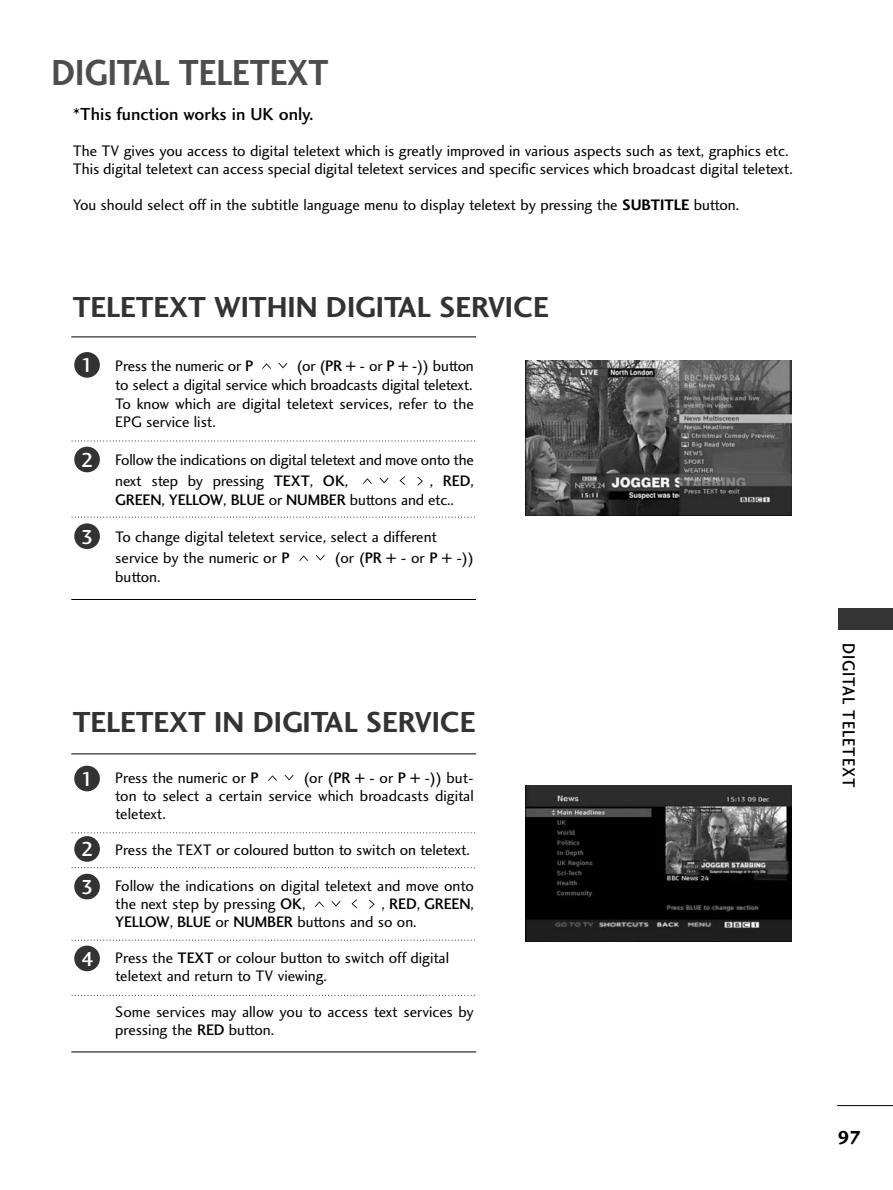
<style>
.page{position:relative;width:893px;height:1190px;background:#fff}
.page>*{position:absolute;margin:0;border:0;box-sizing:border-box;transform-origin:0 0}
.t1{font:37.5px "Charlotte Sans Bold Plain";color:#4d4d4d;scale:.9 1}
.t2{font:30px "Charlotte Sans Bold Plain";color:#333}
.t3{font:21px/37.7px "Charlotte Sans Medium Plain";color:#fff}
.t4{font:19.5px "Charlotte Sans Bold Plain";color:#000}
.t5{font:18px "Charlotte Sans Medium Plain";color:#000}
.t6{font:18px "Charlotte Sans Medium Plain";letter-spacing:.06em;color:#000;scale:.9 1}
.t7{font:15.75px/18px "Charlotte Sans Book Plain";color:#000}
.t8{font:15.75px/18.9px "Charlotte Sans Medium Plain";letter-spacing:-.015em;color:#000}
.s1{font-family:"Charlotte Sans Bold Plain"}
.s2{font-family:"Charlotte Sans Medium Plain"}
.s3{font-family:"Charlotte Sans Book Plain"}
</style>
<div class="page">
<hr style="left:837px;top:1105px;width:55px;height:1px;background:#000">
<div style="left:838px;top:608px;width:54px;height:21px;background:#333"></div>
<svg style="left:316px;top:555px;width:9px;height:5px"></svg>
<svg style="left:299px;top:555px;width:9px;height:6px"></svg>
<svg style="left:417px;top:477px;width:6px;height:8px"></svg>
<svg style="left:399px;top:476px;width:6px;height:9px"></svg>
<svg style="left:379px;top:477px;width:9px;height:6px"></svg>
<svg style="left:363px;top:478px;width:9px;height:6px"></svg>
<svg style="left:278px;top:363px;width:9px;height:5px"></svg>
<svg style="left:262px;top:363px;width:9px;height:6px"></svg>
<svg style="left:369px;top:900px;width:6px;height:8px"></svg>
<svg style="left:351px;top:899px;width:6px;height:9px"></svg>
<svg style="left:331px;top:901px;width:9px;height:5px"></svg>
<svg style="left:315px;top:901px;width:9px;height:6px"></svg>
<svg style="left:284px;top:774px;width:9px;height:6px"></svg>
<svg style="left:268px;top:775px;width:9px;height:6px"></svg>
<img style="left:526px;top:360px;width:265px;height:155px">
<img style="left:526px;top:785px;width:265px;height:156px">
<div style="left:74px;top:352px;width:26px;height:26px;background:#333;border-radius:50%"></div>
<div style="left:74px;top:447px;width:26px;height:25px;background:#333;border-radius:50%"></div>
<div style="left:74px;top:523px;width:26px;height:26px;background:#333;border-radius:50%"></div>
<div style="left:74px;top:765px;width:26px;height:26px;background:#333;border-radius:50%"></div>
<div style="left:74px;top:836px;width:26px;height:25px;background:#333;border-radius:50%"></div>
<div style="left:74px;top:873px;width:26px;height:26px;background:#333;border-radius:50%"></div>
<div style="left:74px;top:945px;width:26px;height:26px;background:#333;border-radius:50%"></div>
<hr style="left:71px;top:336px;width:405px;height:1px;background:#000">
<hr style="left:71px;top:599px;width:405px;height:1px;background:#000">
<hr style="left:71px;top:753px;width:405px;height:1px;background:#000">
<hr style="left:71px;top:1051px;width:405px;height:1px;background:#000">
<svg style="left:72px;top:441px;width:403px;height:1px"></svg>
<svg style="left:72px;top:517px;width:403px;height:1px"></svg>
<svg style="left:72px;top:832px;width:403px;height:1px"></svg>
<svg style="left:72px;top:867px;width:403px;height:1px"></svg>
<svg style="left:72px;top:939px;width:403px;height:1px"></svg>
<svg style="left:72px;top:995px;width:403px;height:1px"></svg>
<h1 class="t1" style="left:51px;top:58px;width:309px">DIGITAL TELETEXT</h1>
<p class="t5" style="left:73px;top:106px;width:242px">*This function works in UK only.</p>
<p class="t7" style="left:73px;top:143px;width:721px">The TV gives you access to digital teletext which is greatly improved in various aspects such as text, graphics etc.<br>This digital teletext can access special digital teletext services and specific services which broadcast digital teletext.</p>
<p class="t7" style="left:73px;top:197px;width:668px">You should select off in the subtitle language menu to display teletext by pressing the <span class="s1">SUBTITLE</span> button.</p>
<h2 class="t2" style="left:73px;top:295px;width:477px">TELETEXT WITHIN DIGITAL SERVICE</h2>
<h3 class="t3" style="left:81px;top:348px;width:14px">1</h3>
<h3 class="t3" style="left:81px;top:443px;width:14px">2</h3>
<h3 class="t3" style="left:81px;top:520px;width:14px">3</h3>
<p class="t7" style="left:115px;top:357px;width:360px;line-height:18.9px;text-align:justify;text-indent:181px">(or (<span class="s2">PR + -</span> or <span class="s2">P + -</span>)) button to select a digital service which broadcasts digital teletext.<br>To know which are digital teletext services, refer to the EPG service list.</p>
<p class="t7" style="left:115px;top:451px;width:360px;line-height:20.4px">Follow the indications on digital teletext and move onto the next step by pressing <span class="s2">TEXT</span>, <span class="s2">OK</span>,</p>
<p class="t7" style="left:115px;top:358px;width:140px">Press the numeric or <span class="s2">P</span></p>
<p class="t8" style="left:115px;top:472px;width:360px;text-indent:314px"><span class="s3">,</span> RED<span class="s3">,<br></span>GREEN<span class="s3">,</span> YELLOW<span class="s3">,</span> BLUE <span class="s3">or</span> NUMBER <span class="s3">buttons and etc..</span></p>
<p class="t7" style="left:115px;top:528px;width:323px;line-height:20.4px">To change digital teletext service, select a different service by the numeric or <span class="s2">P</span></p>
<p class="t7" style="left:334px;top:550px;width:141px">(or (<span class="s2">PR + -</span> or <span class="s2">P + -</span>))</p>
<p class="t7" style="left:115px;top:569px;width:47px">button.</p>
<h2 class="t2" style="left:73px;top:710px;width:404px">TELETEXT IN DIGITAL SERVICE</h2>
<h3 class="t3" style="left:81px;top:762px;width:14px">1</h3>
<h3 class="t3" style="left:81px;top:832px;width:14px">2<br>3</h3>
<h3 class="t3" style="left:81px;top:942px;width:14px">4</h3>
<p class="t7" style="left:115px;top:770px;width:360px;text-align:justify;text-indent:188px">(or (<span class="s2">PR + -</span> or <span class="s2">P + -</span>)) but&shy;ton to select a certain service which broadcasts digital teletext.</p>
<p class="t7" style="left:115px;top:842px;width:356px">Press the TEXT or coloured button to switch on teletext.</p>
<p class="t7" style="left:115px;top:878px;width:360px">Follow the indications on digital teletext and move onto the next step by pressing <span class="s2">OK</span>,</p>
<p class="t7" style="left:115px;top:770px;width:145px">Press the numeric or <span class="s2">P</span></p>
<p class="t8" style="left:381px;top:895px;width:94px"><span class="s3">,</span> RED<span class="s3">,</span> GREEN<span class="s3">,</span></p>
<p class="t7" style="left:115px;top:914px;width:303px"><span class="s2">YELLOW</span>, <span class="s2">BLUE</span> or <span class="s2">NUMBER</span> buttons and so on.</p>
<p class="t7" style="left:115px;top:950px;width:335px">Press the <span class="s2">TEXT</span> or colour button to switch off digital teletext and return to TV viewing.</p>
<p class="t7" style="left:115px;top:1004px;width:360px">Some services may allow you to access text services by pressing the <span class="s2">RED</span> button.</p>
<p class="t6" style="left:855px;top:642px;width:162px;rotate:90deg">DIGITAL TELETEXT</p>
<p class="t4" style="left:837px;top:1129px;width:25px">97</p>
</div>
